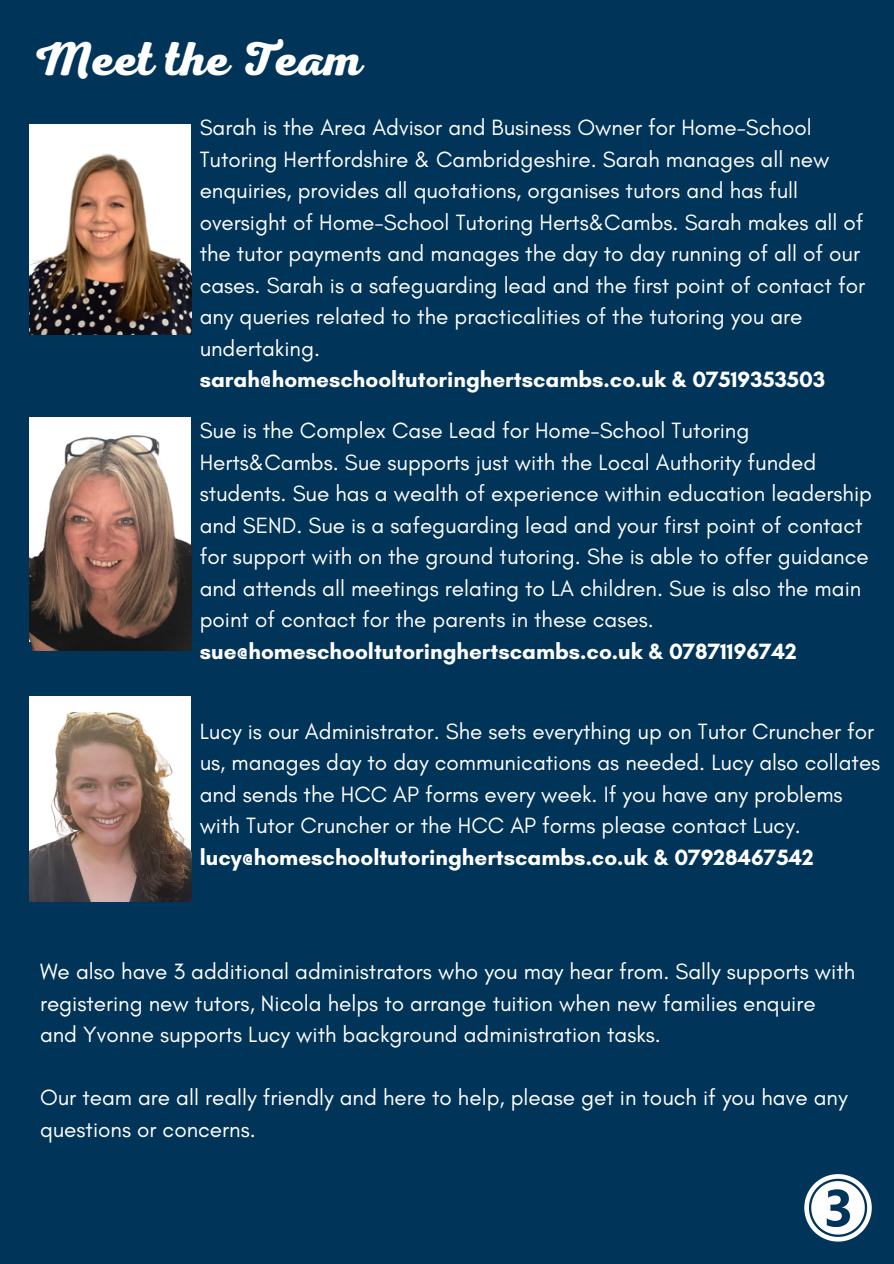
<style>
.page{position:relative;width:894px;height:1264px;background:#fff}
.page>*{position:absolute;margin:0;border:0;box-sizing:border-box;transform-origin:0 0}
.t1{font:700 48px "Nexa Script";color:#fff}
.t2{font:22.5px/31.5px "Glacial Indifference";color:#fff}
.t3{font:700 22.5px "Glacial Indifference";color:#fff}
</style>
<div class="page">
<div style="left:0;top:0;width:893px;height:1263px;background:#003459"></div>
<div style="left:29px;top:417px;width:162px;height:224px;background:#fff"></div>
<img style="left:29px;top:435px;width:162px;height:216px">
<div style="left:29px;top:124px;width:162px;height:211px;background:#fff"></div>
<img style="left:29px;top:153px;width:162px;height:182px">
<div style="left:29px;top:696px;width:162px;height:197px;background:#fff"></div>
<img style="left:29px;top:712px;width:162px;height:189px">
<svg style="left:804px;top:1174px;width:67px;height:67px"></svg>
<p class="t1" style="left:34px;top:32px;width:329px">Meet the Team</p>
<p class="t2" style="left:200px;top:112px;width:666px">Sarah is the Area Advisor and Business Owner for Home-School Tutoring Hertfordshire &amp; Cambridgeshire. Sarah manages all new enquiries, provides all quotations, organises tutors and has full oversight of Home-School Tutoring Herts&amp;Cambs. Sarah makes all of the tutor payments and manages the day to day running of all of our cases. Sarah is a safeguarding lead and the first point of contact for any queries related to the practicalities of the tutoring you are undertaking.</p>
<p class="t3" style="left:200px;top:366px;width:627px">sarah@homeschooltutoringhertscambs.co.uk &amp; 07519353503</p>
<p class="t2" style="left:200px;top:415px;width:673px">Sue is the Complex Case Lead for Home-School Tutoring Herts&amp;Cambs. Sue supports just with the Local Authority funded students. Sue has a wealth of experience within education leadership and SEND. Sue is a safeguarding lead and your first point of contact for support with on the ground tutoring. She is able to offer guidance and attends all meetings relating to LA children. Sue is also the main point of contact for the parents in these cases.</p>
<p class="t3" style="left:200px;top:637px;width:598px">sue@homeschooltutoringhertscambs.co.uk &amp; 07871196742</p>
<p class="t2" style="left:200px;top:715px;width:682px">Lucy is our Administrator. She sets everything up on Tutor Cruncher for us, manages day to day communications as needed. Lucy also collates and sends the HCC AP forms every week. If you have any problems with Tutor Cruncher or the HCC AP forms please contact Lucy.</p>
<p class="t3" style="left:200px;top:843px;width:615px">lucy@homeschooltutoringhertscambs.co.uk &amp; 07928467542</p>
<p class="t2" style="left:40px;top:955px;width:816px">We also have 3 additional administrators who you may hear from. Sally supports with registering new tutors, Nicola helps to arrange tuition when new families enquire and Yvonne supports Lucy with background administration tasks.</p>
<p class="t2" style="left:40px;top:1081px;width:808px">Our team are all really friendly and here to help, please get in touch if you have any questions or concerns.</p>
</div>
